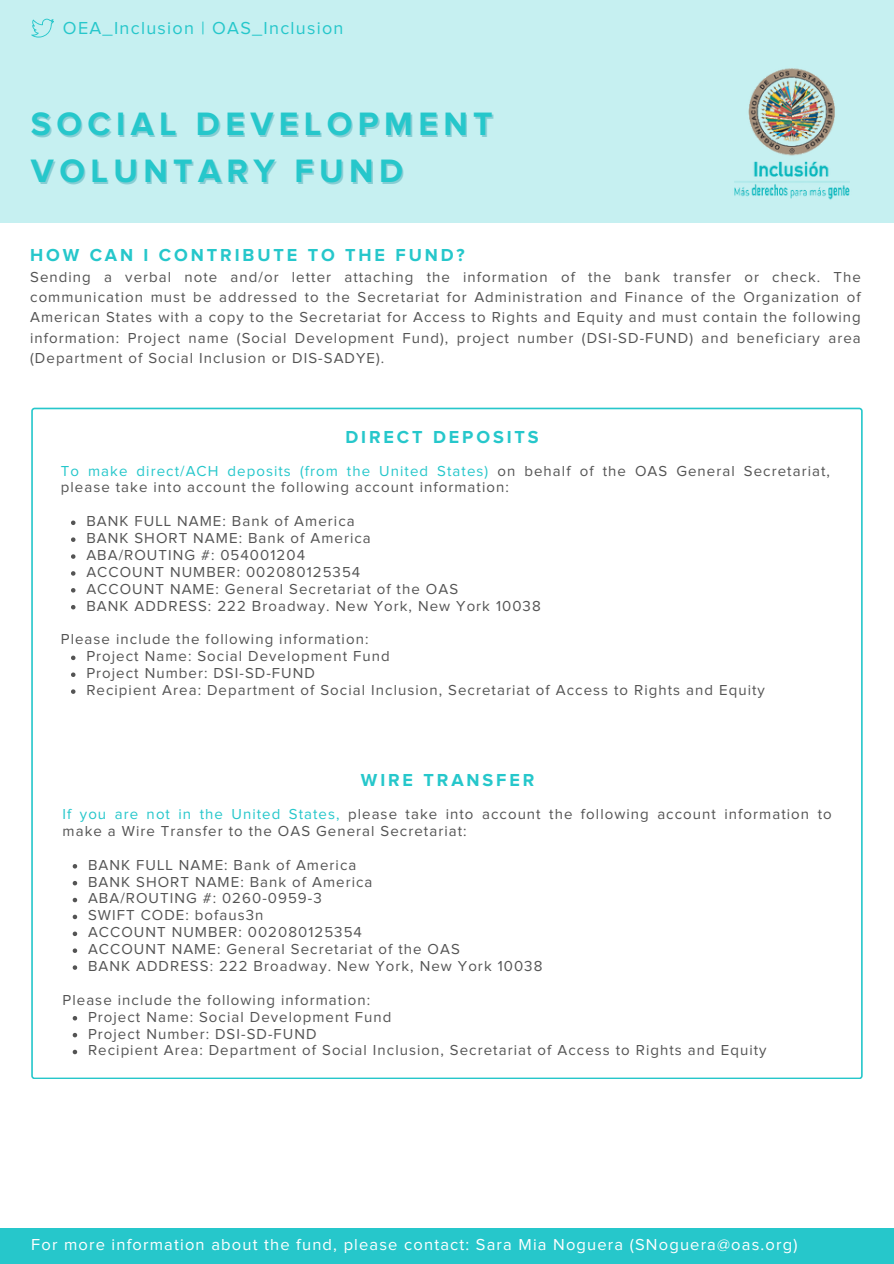
<style>
.page{position:relative;width:894px;height:1264px;background:#fff}
.page>*{position:absolute;margin:0;border:0;box-sizing:border-box;transform-origin:0 0}
.t1{font:700 33.6px "Proxima Nova";letter-spacing:.16em;color:#26c7cb}
.t2{font:700 18px "Proxima Nova";letter-spacing:.16em;color:#26c7cb}
.t3{font:18px "Proxima Nova";letter-spacing:.07em;color:#26c7cb}
.t4{font:16.5px "Proxima Nova";letter-spacing:.07em;color:#fff}
.t5{font:15px/20.2px "Proxima Nova";letter-spacing:.07em;color:#545454}
.s1{color:#26c7cb}
</style>
<div class="page">
<div style="left:0;top:0;width:893px;height:222px;background:#c6f0f1"></div>
<img style="left:734px;top:68px;width:116px;height:132px">
<div style="left:0;top:1227px;width:893px;height:36px;background:#26c7cb"></div>
<svg style="left:31px;top:19px;width:23px;height:19px"></svg>
<svg style="left:31px;top:407px;width:831px;height:672px"></svg>
<svg style="left:71px;top:520px;width:4px;height:5px"></svg>
<svg style="left:71px;top:537px;width:4px;height:5px"></svg>
<svg style="left:71px;top:554px;width:4px;height:5px"></svg>
<svg style="left:71px;top:571px;width:4px;height:4px"></svg>
<svg style="left:71px;top:588px;width:4px;height:4px"></svg>
<svg style="left:71px;top:605px;width:4px;height:4px"></svg>
<svg style="left:71px;top:655px;width:4px;height:5px"></svg>
<svg style="left:71px;top:672px;width:4px;height:5px"></svg>
<svg style="left:71px;top:689px;width:4px;height:5px"></svg>
<svg style="left:73px;top:864px;width:4px;height:4px"></svg>
<svg style="left:73px;top:880px;width:4px;height:5px"></svg>
<svg style="left:73px;top:897px;width:4px;height:5px"></svg>
<svg style="left:73px;top:914px;width:4px;height:5px"></svg>
<svg style="left:73px;top:931px;width:4px;height:5px"></svg>
<svg style="left:73px;top:948px;width:4px;height:4px"></svg>
<svg style="left:73px;top:965px;width:4px;height:4px"></svg>
<svg style="left:73px;top:1015px;width:4px;height:5px"></svg>
<svg style="left:73px;top:1032px;width:4px;height:5px"></svg>
<svg style="left:73px;top:1049px;width:4px;height:5px"></svg>
<h3 class="t3" style="left:63px;top:20px;width:282px">OEA_Inclusion | OAS_Inclusion</h3>
<p class="t1" style="left:31px;top:104px;width:463px">SOCIAL DEVELOPMENT</p>
<p class="t1" style="left:31px;top:151px;width:373px">VOLUNTARY FUND</p>
<p class="t2" style="left:30px;top:244px;width:436px">HOW CAN I CONTRIBUTE TO THE FUND?</p>
<p class="t5" style="left:30px;top:267px;width:831px;text-align:justify">Sending a verbal note and/or letter attaching the information of the bank transfer or check. The communication must be addressed to the Secretariat for Administration and Finance of the Organization of American States with a copy to the Secretariat for Access to Rights and Equity and must contain the following information: Project name (Social Development Fund), project number (DSI-SD-FUND) and beneficiary area (Department of Social Inclusion or DIS-SADYE).</p>
<h1 class="t2" style="left:345px;top:426px;width:195px">DIRECT DEPOSITS</h1>
<p class="t5" style="left:61px;top:463px;width:770px;line-height:16.8px"><span class="s1">To make direct/ACH deposits (from the United States)</span> on behalf of the OAS General Secretariat, please take into account the following account information:</p>
<p class="t5" style="left:86px;top:511px;width:270px">BANK FULL NAME: Bank of America</p>
<h2 class="t5" style="left:86px;top:528px;width:286px">BANK SHORT NAME: Bank of America</h2>
<p class="t5" style="left:86px;top:545px;width:220px">ABA/ROUTING #: 054001204</p>
<p class="t5" style="left:86px;top:562px;width:275px">ACCOUNT NUMBER: 002080125354</p>
<p class="t5" style="left:86px;top:579px;width:373px">ACCOUNT NAME: General Secretariat of the OAS</p>
<p class="t5" style="left:86px;top:596px;width:456px">BANK ADDRESS: 222 Broadway. New York, New York 10038</p>
<p class="t5" style="left:61px;top:630px;width:309px">Please include the following information:</p>
<p class="t5" style="left:86px;top:646px;width:305px">Project Name: Social Development Fund</p>
<p class="t5" style="left:86px;top:663px;width:230px">Project Number: DSI-SD-FUND</p>
<p class="t5" style="left:86px;top:680px;width:680px">Recipient Area: Department of Social Inclusion, Secretariat of Access to Rights and Equity</p>
<p class="t2" style="left:361px;top:769px;width:175px">WIRE TRANSFER</p>
<p class="t5" style="left:63px;top:806px;width:770px;line-height:16.8px"><span class="s1">If you are not in the United States,</span> please take into account the following account information to make a Wire Transfer to the OAS General Secretariat:</p>
<p class="t5" style="left:88px;top:855px;width:270px">BANK FULL NAME: Bank of America</p>
<p class="t5" style="left:88px;top:872px;width:286px">BANK SHORT NAME: Bank of America</p>
<h2 class="t5" style="left:88px;top:889px;width:235px">ABA/ROUTING #: 0260-0959-3</h2>
<p class="t5" style="left:88px;top:905px;width:177px">SWIFT CODE: bofaus3n</p>
<p class="t5" style="left:88px;top:922px;width:275px">ACCOUNT NUMBER: 002080125354</p>
<p class="t5" style="left:88px;top:939px;width:373px">ACCOUNT NAME: General Secretariat of the OAS</p>
<p class="t5" style="left:88px;top:956px;width:456px">BANK ADDRESS: 222 Broadway. New York, New York 10038</p>
<p class="t5" style="left:63px;top:990px;width:309px">Please include the following information:</p>
<p class="t5" style="left:88px;top:1007px;width:305px">Project Name: Social Development Fund</p>
<p class="t5" style="left:88px;top:1024px;width:230px">Project Number: DSI-SD-FUND</p>
<p class="t5" style="left:88px;top:1040px;width:680px">Recipient Area: Department of Social Inclusion, Secretariat of Access to Rights and Equity</p>
<p class="t4" style="left:31px;top:1236px;width:767px">For more information about the fund, please contact: Sara Mia Noguera (SNoguera@oas.org)</p>
</div>
